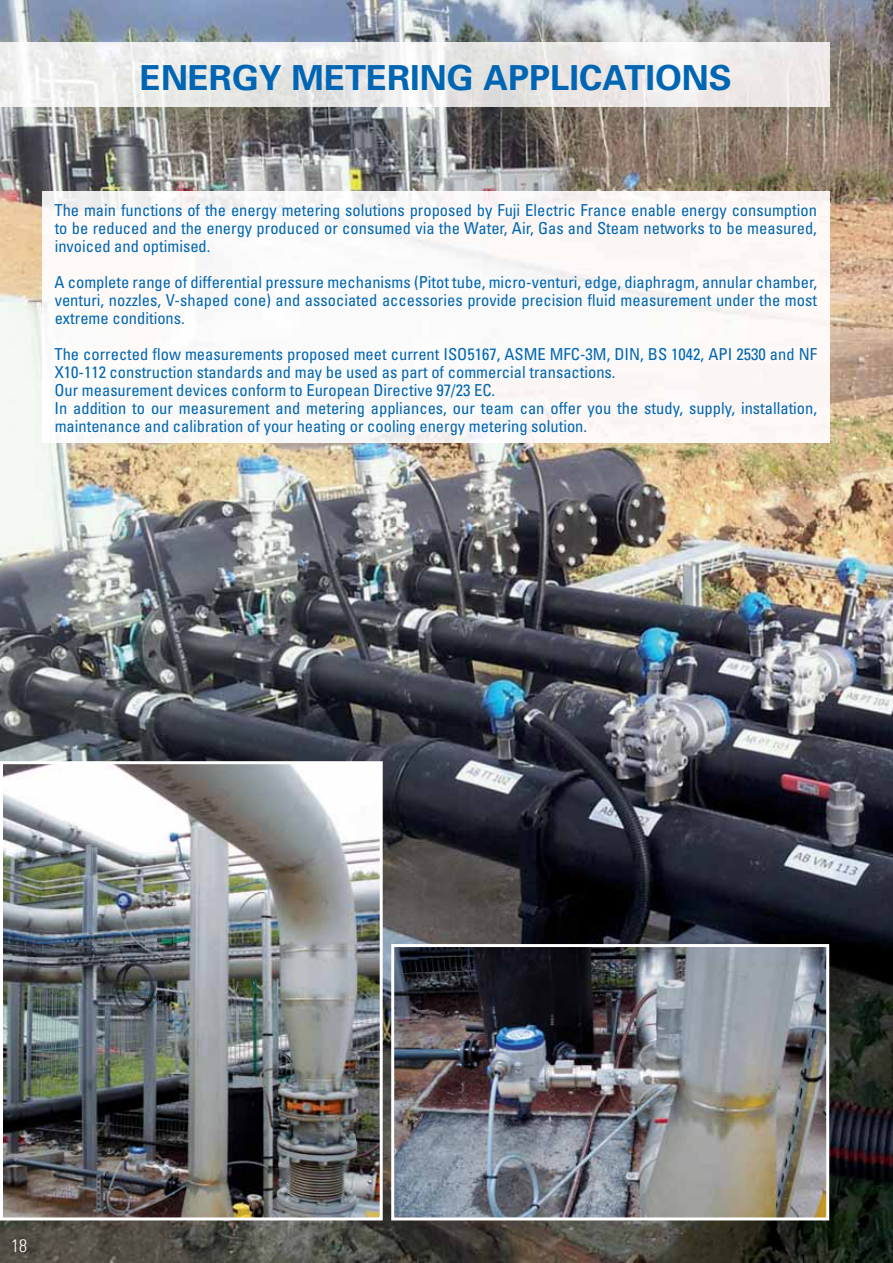
<style>
.page{position:relative;width:893px;height:1263px;background:#fff}
.page>*{position:absolute;margin:0;border:0;box-sizing:border-box;transform-origin:0 0}
.t1{font:700 34.5px "Univers";color:#0066b3}
.t2{font:300 condensed 18px "Univers";color:#fff}
.t3{font:condensed 16.5px/18px "Univers";color:#0066b3;text-align:justify}
</style>
<div class="page">
<img style="left:0;top:0;width:893px;height:1263px">
<img style="left:43px;top:191px;width:786px;height:251px">
<img style="left:4px;top:765px;width:375px;height:451px">
<div style="left:0;top:761px;width:383px;height:459px;border:3px solid #fff"></div>
<img style="left:395px;top:948px;width:430px;height:268px">
<div style="left:391px;top:944px;width:438px;height:276px;border:3px solid #fff"></div>
<img style="left:0;top:43px;width:829px;height:63px">
<h1 class="t1" style="left:140px;top:65px;width:593px">ENERGY METERING APPLICATIONS</h1>
<p class="t3" style="left:54px;top:203px;width:764px">The main functions of the energy metering solutions proposed by Fuji Electric France enable energy consumption to be reduced and the energy produced or consumed via the Water, Air, Gas and Steam networks to be measured, invoiced and optimised.</p>
<p class="t3" style="left:54px;top:275px;width:764px">A complete range of differential pressure mechanisms (Pitot tube, micro-venturi, edge, diaphragm, annular chamber, venturi, nozzles, V-shaped cone) and associated accessories provide precision fluid measurement under the most extreme conditions.</p>
<p class="t3" style="left:54px;top:347px;width:764px;text-align:left">The corrected flow measurements proposed meet current ISO5167, ASME MFC-3M, DIN, BS 1042, API 2530 and NF X10-112 construction standards and may be used as part of commercial transactions.<br>Our measurement devices conform to European Directive 97/23 EC.<br>In addition to our measurement and metering appliances, our team can offer you the study, supply, installation, maintenance and calibration of your heating or cooling energy metering solution.</p>
<p class="t2" style="left:11px;top:1239px;width:17px">18</p>
</div>
